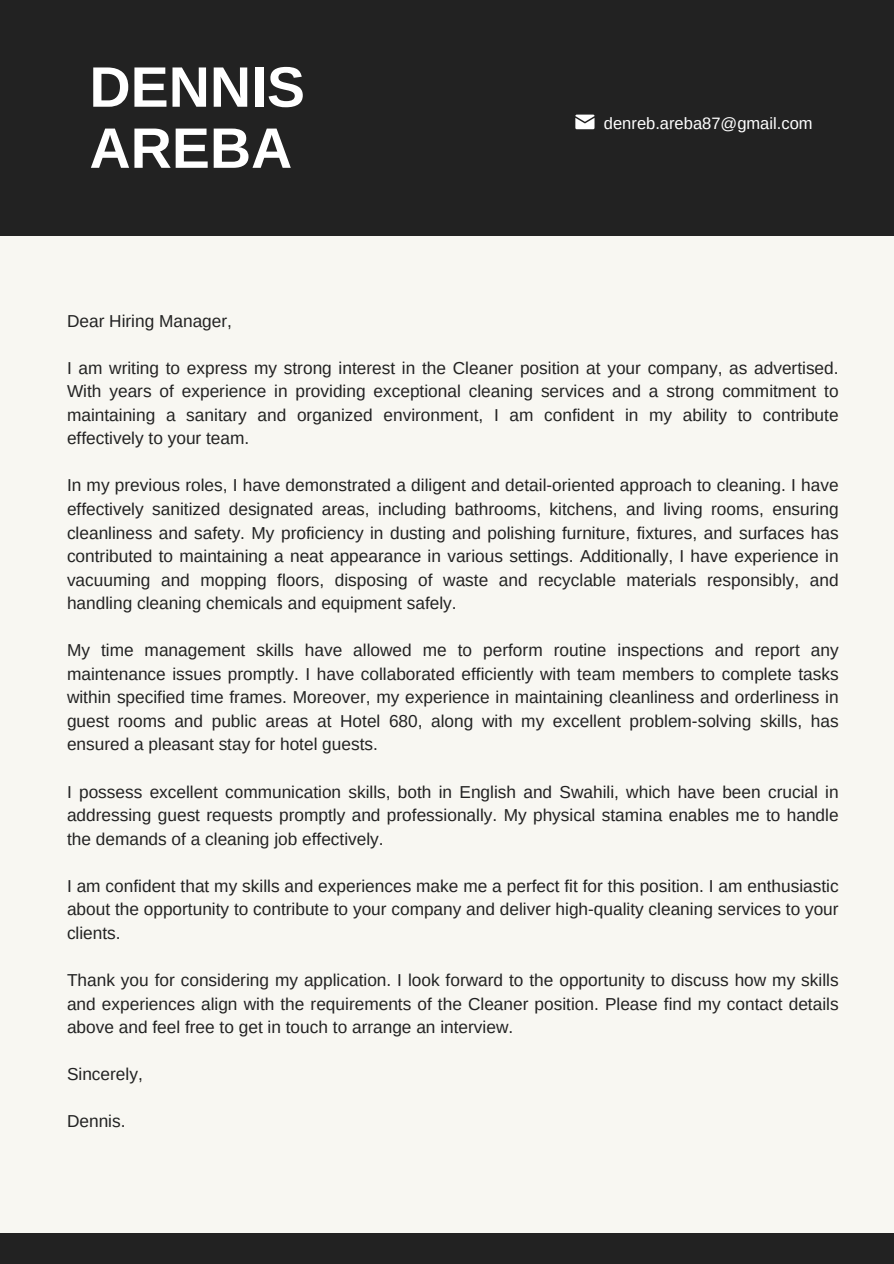
<style>
.page{position:relative;width:894px;height:1264px;background:#fff}
.page>*{position:absolute;margin:0;border:0;box-sizing:border-box;transform-origin:0 0}
.t1{font:700 57px/61.1px "Arimo";color:#fff}
.t2{font:17.25px/23.5px "Arimo";color:#222;text-align:justify}
.t3{font:16.5px "Arimo";color:#fff}
</style>
<div class="page">
<div style="left:0;top:0;width:893px;height:1263px;background:#f8f7f2"></div>
<div style="left:0;top:0;width:893px;height:235px;background:#222"></div>
<div style="left:0;top:1232px;width:893px;height:31px;background:#222"></div>
<svg style="left:575px;top:115px;width:19px;height:14px"></svg>
<p class="t1" style="left:89px;top:56px;width:217px">DENNIS<br>AREBA</p>
<p class="t3" style="left:603px;top:114px;width:210px">denreb.areba87@gmail.com</p>
<p class="t2" style="left:67px;top:309px;width:166px">Dear Hiring Manager,</p>
<p class="t2" style="left:67px;top:356px;width:772px">I am writing to express my strong interest in the Cleaner position at your company, as advertised.<br>With years of experience in providing exceptional cleaning services and a strong commitment to maintaining a sanitary and organized environment, I am confident in my ability to contribute effectively to your team.</p>
<p class="t2" style="left:67px;top:473px;width:773px">In my previous roles, I have demonstrated a diligent and detail-oriented approach to cleaning. I have effectively sanitized designated areas, including bathrooms, kitchens, and living rooms, ensuring cleanliness and safety. My proficiency in dusting and polishing furniture, fixtures, and surfaces has contributed to maintaining a neat appearance in various settings. Additionally, I have experience in vacuuming and mopping floors, disposing of waste and recyclable materials responsibly, and handling cleaning chemicals and equipment safely.</p>
<p class="t2" style="left:67px;top:638px;width:773px">My time management skills have allowed me to perform routine inspections and report any maintenance issues promptly. I have collaborated efficiently with team members to complete tasks within specified time frames. Moreover, my experience in maintaining cleanliness and orderliness in guest rooms and public areas at Hotel 680, along with my excellent problem-solving skills, has ensured a pleasant stay for hotel guests.</p>
<p class="t2" style="left:67px;top:779px;width:773px">I possess excellent communication skills, both in English and Swahili, which have been crucial in addressing guest requests promptly and professionally. My physical stamina enables me to handle the demands of a cleaning job effectively.</p>
<p class="t2" style="left:67px;top:874px;width:773px">I am confident that my skills and experiences make me a perfect fit for this position. I am enthusiastic about the opportunity to contribute to your company and deliver high-quality cleaning services to your clients.</p>
<p class="t2" style="left:67px;top:968px;width:772px">Thank you for considering my application. I look forward to the opportunity to discuss how my skills and experiences align with the requirements of the Cleaner position. Please find my contact details above and feel free to get in touch to arrange an interview.</p>
<p class="t2" style="left:67px;top:1062px;width:77px">Sincerely,</p>
<p class="t2" style="left:67px;top:1109px;width:60px">Dennis.</p>
</div>
